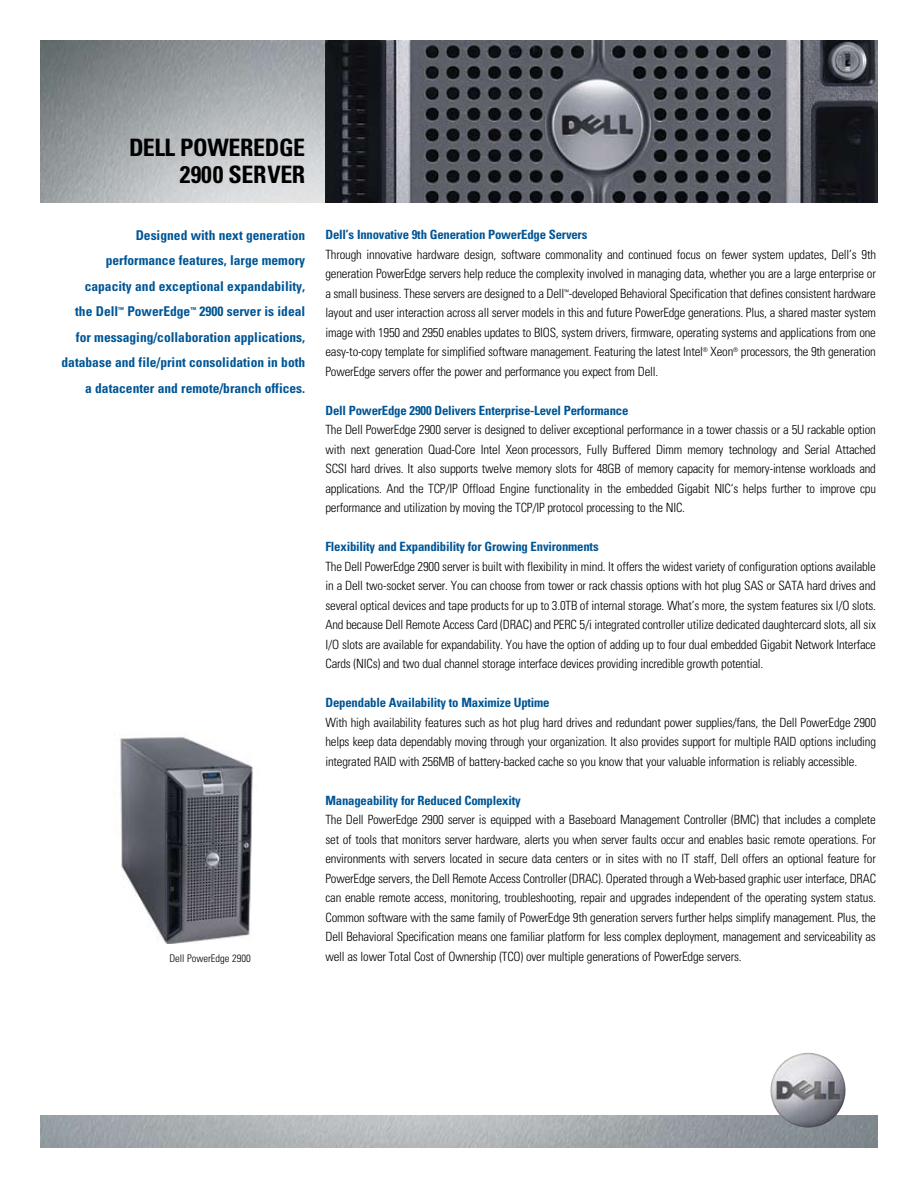
<style>
.page{position:relative;width:918px;height:1188px;background:#fff}
.page>*{position:absolute;margin:0;border:0;box-sizing:border-box;transform-origin:0 0}
.t1{font:700 condensed 24px/27px "Univers LT Std";letter-spacing:-.015em;color:#000;text-align:right}
.t2{font:700 condensed 13.5px/25.5px "Univers LT Std";color:#005595;text-align:right}
.t3{font:300 condensed 12.75px/19.5px "Univers LT Std";letter-spacing:-.015em;color:#000;text-align:justify}
.t4{font:700 condensed 12.75px "Univers LT Std";letter-spacing:-.015em;color:#005595}
.t5{font:300 condensed 10.5px "Univers LT Std";color:#000}
</style>
<div class="page">
<img style="left:120px;top:733px;width:133px;height:211px">
<img style="left:40px;top:1115px;width:838px;height:33px">
<img style="left:807px;top:1053px;width:31px;height:15px">
<img style="left:325px;top:40px;width:552px;height:162px">
<img style="left:40px;top:40px;width:285px;height:163px">
<h1 class="t1" style="left:129px;top:134px;width:178px">Dell PowerEdge<br>2900 Server</h1>
<p class="t2" style="left:62px;top:222px;width:245px">Designed with next generation<br>performance features, large memory capacity and exceptional expandability,<br>the Dell<sup>™</sup> PowerEdge<sup>™</sup> 2900 server is ideal for messaging/collaboration applications, database and file/print consolidation in both a datacenter and remote/branch offices.</p>
<p class="t4" style="left:326px;top:227px;width:263px">Dell’s Innovative 9th Generation PowerEdge Servers</p>
<p class="t3" style="left:326px;top:245px;width:552px">Through innovative hardware design, software commonality and continued focus on fewer system updates, Dell’s 9th generation PowerEdge servers help reduce the complexity involved in managing data, whether you are a large enterprise or a small business. These servers are designed to a Dell<sup>™</sup>-developed Behavioral Specification that defines consistent hardware layout and user interaction across all server models in this and future PowerEdge generations. Plus, a shared master system image with 1950 and 2950 enables updates to BIOS, system drivers, firmware, operating systems and applications from one easy-to-copy template for simplified software management. Featuring the latest Intel<sup>®</sup> Xeon<sup>®</sup> processors, the 9th generation PowerEdge servers offer the power and performance you expect from Dell.</p>
<p class="t4" style="left:326px;top:403px;width:305px">Dell PowerEdge 2900 Delivers Enterprise-Level Performance</p>
<p class="t3" style="left:325px;top:420px;width:552px">The Dell PowerEdge 2900 server is designed to deliver exceptional performance in a tower chassis or a 5U rackable option with next generation Quad-Core Intel Xeon processors, Fully Buffered Dimm memory technology and Serial Attached SCSI hard drives. It also supports twelve memory slots for 48GB of memory capacity for memory-intense workloads and applications. And the TCP/IP Offload Engine functionality in the embedded Gigabit NIC‘s helps further to improve cpu performance and utilization by moving the TCP/IP protocol processing to the NIC.</p>
<p class="t4" style="left:325px;top:539px;width:275px">Flexibility and Expandibility for Growing Environments</p>
<p class="t3" style="left:325px;top:557px;width:552px">The Dell PowerEdge 2900 server is built with flexibility in mind. It offers the widest variety of configuration options available in a Dell two-socket server. You can choose from tower or rack chassis options with hot plug SAS or SATA hard drives and several optical devices and tape products for up to 3.0TB of internal storage. What’s more, the system features six I/O slots.<br>And because Dell Remote Access Card (DRAC) and PERC 5/i integrated controller utilize dedicated daughtercard slots, all six I/O slots are available for expandability. You have the option of adding up to four dual embedded Gigabit Network Interface Cards (NICs) and two dual channel storage interface devices providing incredible growth potential.</p>
<p class="t4" style="left:325px;top:695px;width:226px">Dependable Availability to Maximize Uptime</p>
<p class="t3" style="left:325px;top:713px;width:552px">With high availability features such as hot plug hard drives and redundant power supplies/fans, the Dell PowerEdge 2900 helps keep data dependably moving through your organization. It also provides support for multiple RAID options including integrated RAID with 256MB of battery-backed cache so you know that your valuable information is reliably accessible.</p>
<p class="t4" style="left:325px;top:793px;width:197px">Manageability for Reduced Complexity</p>
<p class="t3" style="left:325px;top:810px;width:552px">The Dell PowerEdge 2900 server is equipped with a Baseboard Management Controller (BMC) that includes a complete set of tools that monitors server hardware, alerts you when server faults occur and enables basic remote operations. For environments with servers located in secure data centers or in sites with no IT staff, Dell offers an optional feature for PowerEdge servers, the Dell Remote Access Controller (DRAC). Operated through a Web-based graphic user interface, DRAC can enable remote access, monitoring, troubleshooting, repair and upgrades independent of the operating system status.<br>Common software with the same family of PowerEdge 9th generation servers further helps simplify management. Plus, the Dell Behavioral Specification means one familiar platform for less complex deployment, management and serviceability as</p>
<p class="t5" style="left:169px;top:952px;width:83px">Dell PowerEdge 2900</p>
<p class="t3" style="left:325px;top:947px;width:418px">well as lower Total Cost of Ownership (TCO) over multiple generations of PowerEdge servers.</p>
</div>
